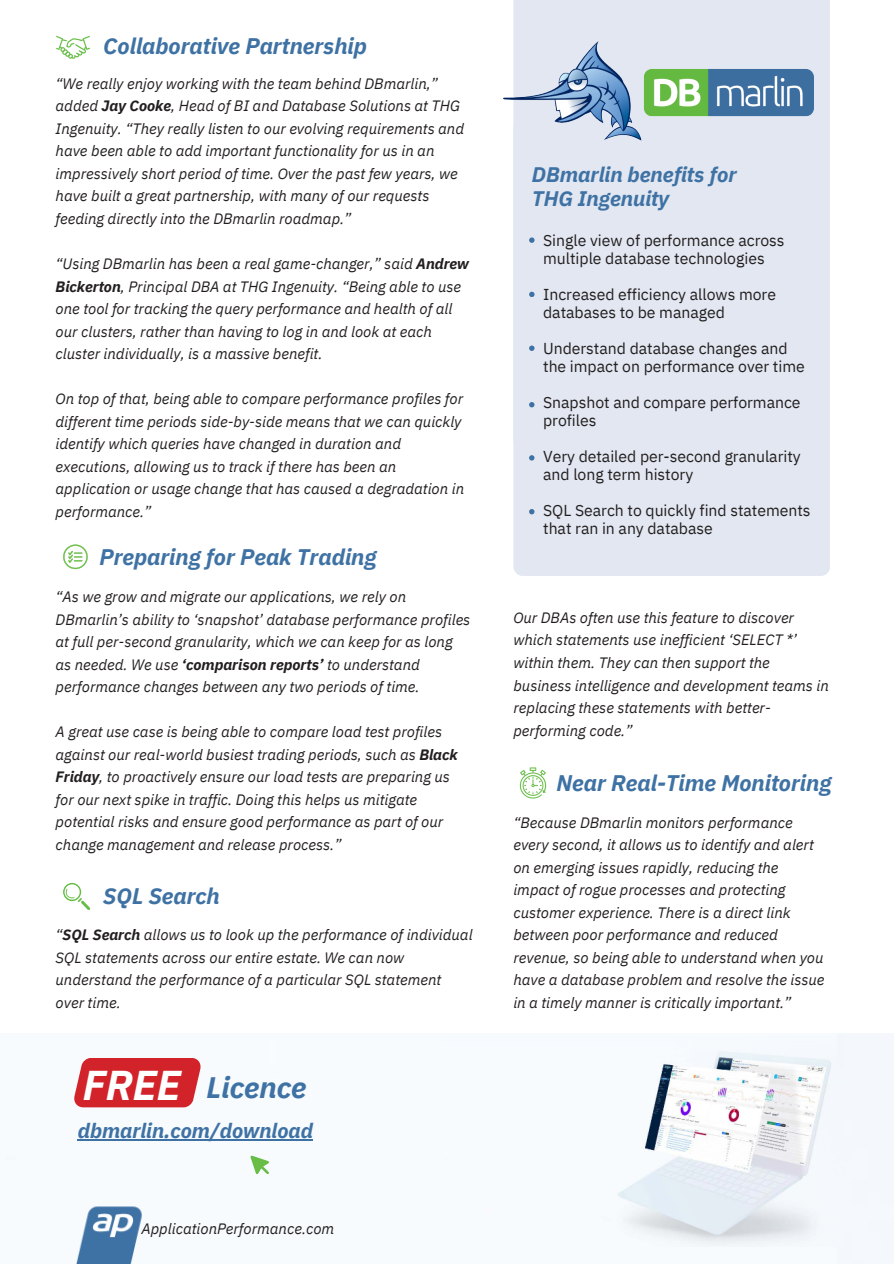
<style>
.page{position:relative;width:894px;height:1264px;background:#fff}
.page>*{position:absolute;margin:0;border:0;box-sizing:border-box;transform-origin:0 0}
.t1{font:italic 700 41.55px "IBM Plex Sans";color:#fff}
.t2{font:italic 700 29.55px "IBM Plex Sans";color:#3f72a4}
.t3{font:italic 700 22.5px "IBM Plex Sans";color:#3f72a4}
.t4{font:italic 700 21px/24.8px "IBM Plex Sans";color:#3f72a4}
.t5{font:italic 700 20.7px "IBM Plex Sans";color:#3f72a4}
.t6{font:15.75px/18px "IBM Plex Sans";color:#231f20}
.t7{font:italic 15px/22.5px "IBM Plex Sans";color:#231f20}
.s1{font-weight:700}
</style>
<div class="page">
<img style="left:76px;top:1206px;width:67px;height:57px">
<div style="left:513px;top:0;width:316px;height:126px;background:#e2e7f1"></div>
<svg style="left:63px;top:544px;width:25px;height:25px"></svg>
<svg style="left:63px;top:882px;width:27px;height:28px"></svg>
<div style="left:513px;top:126px;width:316px;height:450px;background:#e2e7f1"></div>
<svg style="left:529px;top:237px;width:5px;height:6px"></svg>
<svg style="left:529px;top:292px;width:5px;height:5px"></svg>
<svg style="left:529px;top:345px;width:5px;height:6px"></svg>
<svg style="left:529px;top:402px;width:5px;height:5px"></svg>
<svg style="left:529px;top:455px;width:5px;height:5px"></svg>
<img style="left:519px;top:768px;width:28px;height:30px">
<img style="left:503px;top:42px;width:309px;height:110px">
<img style="left:56px;top:35px;width:34px;height:24px">
<img style="left:616px;top:1034px;width:228px;height:212px">
<svg style="left:250px;top:1155px;width:19px;height:19px"></svg>
<hr style="left:78px;top:1139px;width:235px;height:1px;background:#3f72a4">
<svg style="left:74px;top:1058px;width:127px;height:49px;background:#d43238"></svg>
<svg style="left:529px;top:509px;width:5px;height:5px"></svg>
<p class="t3" style="left:103px;top:31px;width:265px">Collaborative Partnership</p>
<p class="t7" style="left:56px;top:72px;width:410px">“We really enjoy working with the team behind DBmarlin,” added <span class="s1">Jay Cooke</span>, Head of BI and Database Solutions at THG Ingenuity. “They really listen to our evolving requirements and have been able to add important functionality for us in an impressively short period of time. Over the past few years, we have built a great partnership, with many of our requests feeding directly into the DBmarlin roadmap.”</p>
<p class="t7" style="left:56px;top:252px;width:415px">“Using DBmarlin has been a real game-changer,” said <span class="s1">Andrew Bickerton</span>, Principal DBA at THG Ingenuity. “Being able to use one tool for tracking the query performance and health of all our clusters, rather than having to log in and look at each cluster individually, is a massive benefit.</p>
<h3 class="t7" style="left:56px;top:387px;width:410px">On top of that, being able to compare performance profiles for different time periods side-by-side means that we can quickly identify which queries have changed in duration and executions, allowing us to track if there has been an application or usage change that has caused a degradation in performance.”</h3>
<h3 class="t3" style="left:99px;top:541px;width:278px">Preparing for Peak Trading</h3>
<p class="t7" style="left:56px;top:585px;width:416px">“As we grow and migrate our applications, we rely on DBmarlin’s ability to ‘snapshot’ database performance profiles at full per-second granularity, which we can keep for as long as needed. We use <span class="s1">‘comparison reports’</span> to understand performance changes between any two periods of time.</p>
<p class="t7" style="left:56px;top:720px;width:403px">A great use case is being able to compare load test profiles against our real-world busiest trading periods, such as <span class="s1">Black Friday</span>, to proactively ensure our load tests are preparing us for our next spike in traffic. Doing this helps us mitigate potential risks and ensure good performance as part of our change management and release process.”</p>
<p class="t3" style="left:103px;top:880px;width:118px">SQL Search</p>
<p class="t7" style="left:56px;top:923px;width:418px">“<span class="s1">SQL Search</span> allows us to look up the performance of individual SQL statements across our entire estate. We can now understand the performance of a particular SQL statement over time.</p>
<p class="t1" style="left:83px;top:1056px;width:100px">FREE</p>
<h3 class="t2" style="left:206px;top:1067px;width:101px">Licence</h3>
<p class="t5" style="left:78px;top:1116px;width:236px">dbmarlin.com/download</p>
<p class="t7" style="left:141px;top:1216px;width:194px">ApplicationPerformance.com</p>
<p class="t4" style="left:531px;top:161px;width:206px">DBmarlin benefits for<br>THG Ingenuity</p>
<p class="t6" style="left:543px;top:231px;width:243px">Single view of performance across multiple database technologies</p>
<h3 class="t6" style="left:543px;top:285px;width:234px">Increased efficiency allows more databases to be managed</h3>
<p class="t6" style="left:543px;top:339px;width:263px">Understand database changes and the impact on performance over time</p>
<h3 class="t6" style="left:543px;top:393px;width:259px">Snapshot and compare performance profiles</h3>
<p class="t6" style="left:543px;top:447px;width:259px">Very detailed per-second granularity and long term history</p>
<p class="t6" style="left:543px;top:501px;width:269px">SQL Search to quickly find statements that ran in any database</p>
<p class="t7" style="left:513px;top:606px;width:317px">Our DBAs often use this feature to discover which statements use inefficient ‘SELECT *’ within them. They can then support the business intelligence and development teams in replacing these statements with better&shy;performing code.”</p>
<p class="t3" style="left:556px;top:767px;width:276px">Near Real-Time Monitoring</p>
<p class="t7" style="left:513px;top:810px;width:312px">“Because DBmarlin monitors performance every second, it allows us to identify and alert on emerging issues rapidly, reducing the impact of rogue processes and protecting customer experience. There is a direct link between poor performance and reduced revenue, so being able to understand when you have a database problem and resolve the issue in a timely manner is critically important.”</p>
</div>
